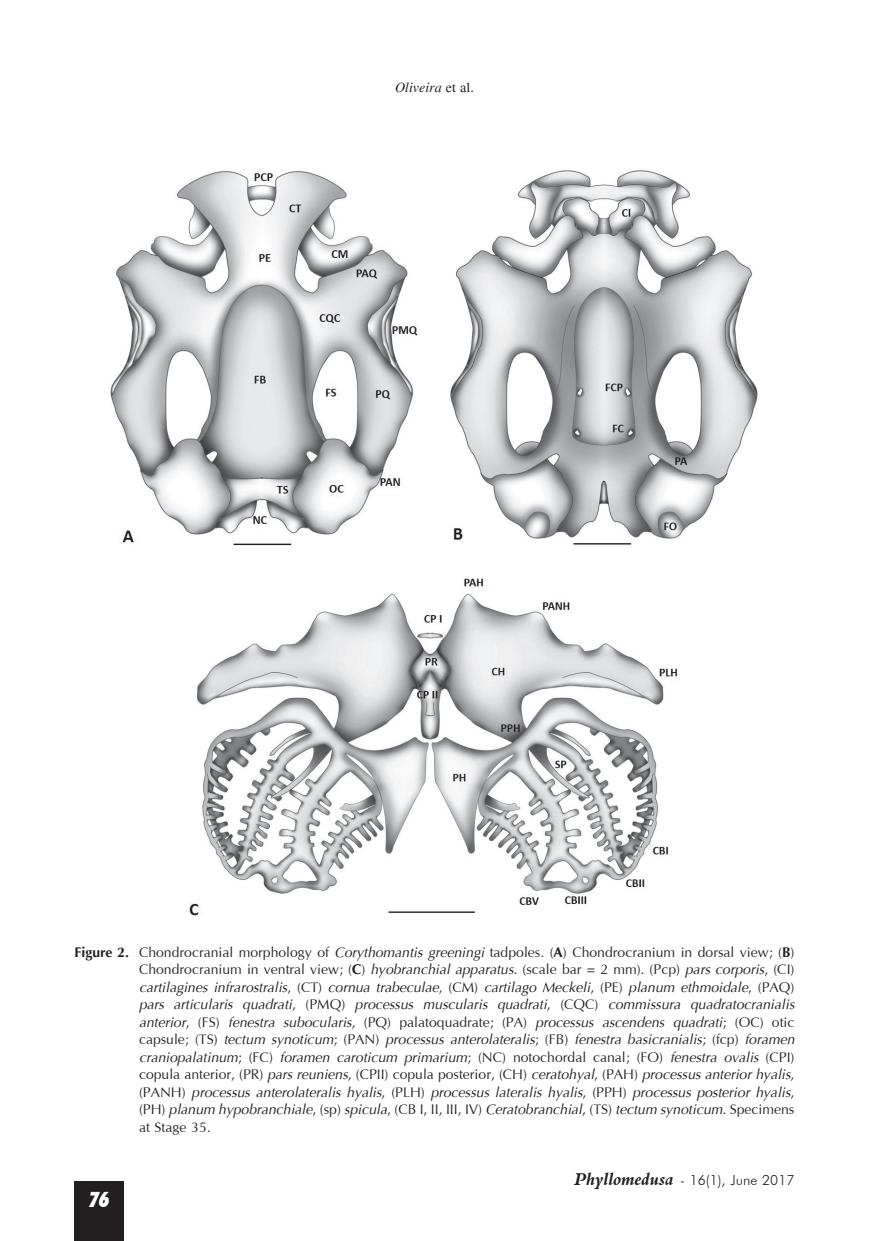
<style>
.page{position:relative;width:869px;height:1241px;background:#fff}
.page>*{position:absolute;margin:0;border:0;box-sizing:border-box;transform-origin:0 0}
.t1{font:italic 900 condensed 21px "Futura BT";color:#fff}
.t2{font:italic 14px/17.5px "Optima";color:#231f20;text-align:justify}
.t3{font:300 14px "Futura BT";color:#231f20}
.t4{font:italic 14px "Times";color:#231f20}
.s1{font-style:normal}
.s2{font-weight:700;font-style:normal}
.s3{font-family:"Aldine 401 BT Bold Italic A";font-weight:400;font-size:17.5px}
</style>
<div class="page">
<div style="left:74px;top:1181px;width:50px;height:59px;background:#231f20"></div>
<img style="left:110px;top:171px;width:308px;height:375px">
<img style="left:450px;top:170px;width:308px;height:370px">
<img style="left:189px;top:578px;width:489px;height:338px">
<hr style="left:573px;top:543px;width:57px;height:1px;background:#231f20">
<p class="t4" style="left:395px;top:79px;width:80px">Oliveira <span class="s1">et al.</span></p>
<p class="t2" style="left:139px;top:942px;width:656px;text-indent:-64px"><span class="s2">Figure 2.</span> <span class="s1">Chondrocranial morphology of</span> Corythomantis greeningi <span class="s1">tadpoles. (</span><span class="s2">A</span><span class="s1">) Chondrocranium in dorsal view; (</span><span class="s2">B</span><span class="s1">)<br>Chondrocranium in ventral view; (</span><span class="s2">C</span><span class="s1">)</span> hyobranchial apparatus<span class="s1">. (scale bar = 2 mm). (Pcp)</span> pars corporis<span class="s1">, (CI) </span>cartilagines infrarostralis<span class="s1">, (CT)</span> cornua trabeculae<span class="s1">, (CM)</span> cartilago Meckeli<span class="s1">, (PE)</span> planum ethmoidale<span class="s1">, (PAQ) </span>pars articularis quadrati<span class="s1">, (PMQ)</span> processus muscularis quadrati<span class="s1">, (CQC)</span> commissura quadratocranialis anterior<span class="s1">, (FS)</span> fenestra subocularis<span class="s1">, (PQ) palatoquadrate; (PA)</span> processus ascendens quadrati<span class="s1">; (OC) otic capsule; (TS)</span> tectum synoticum<span class="s1">; (PAN)</span> processus anterolateralis<span class="s1">; (FB)</span> fenestra basicranialis<span class="s1">; (fcp)</span> foramen craniopalatinum<span class="s1">; (FC)</span> foramen caroticum primarium<span class="s1">; (NC) notochordal canal; (FO)</span> fenestra ovalis <span class="s1">(CPI) copula anterior, (PR)</span> pars reuniens<span class="s1">, (CPII) copula posterior, (CH)</span> ceratohyal<span class="s1">, (PAH)</span> processus anterior hyalis<span class="s1">, (PANH)</span> processus anterolateralis hyalis<span class="s1">, (PLH)</span> processus lateralis hyalis<span class="s1">, (PPH)</span> processus posterior hyalis<span class="s1">, (PH)</span> planum hypobranchiale<span class="s1">, (sp)</span> spicula<span class="s1">, (CB I, II, III, IV)</span> Ceratobranchial<span class="s1">, (TS)</span> tectum synoticum<span class="s1">. Specimens at Stage 35.</span></p>
<h1 class="t1" style="left:89px;top:1186px;width:22px">76</h1>
<p class="t3" style="left:574px;top:1171px;width:221px"><span class="s3">Phyllomedusa</span> - 16(1), June 2017</p>
</div>
